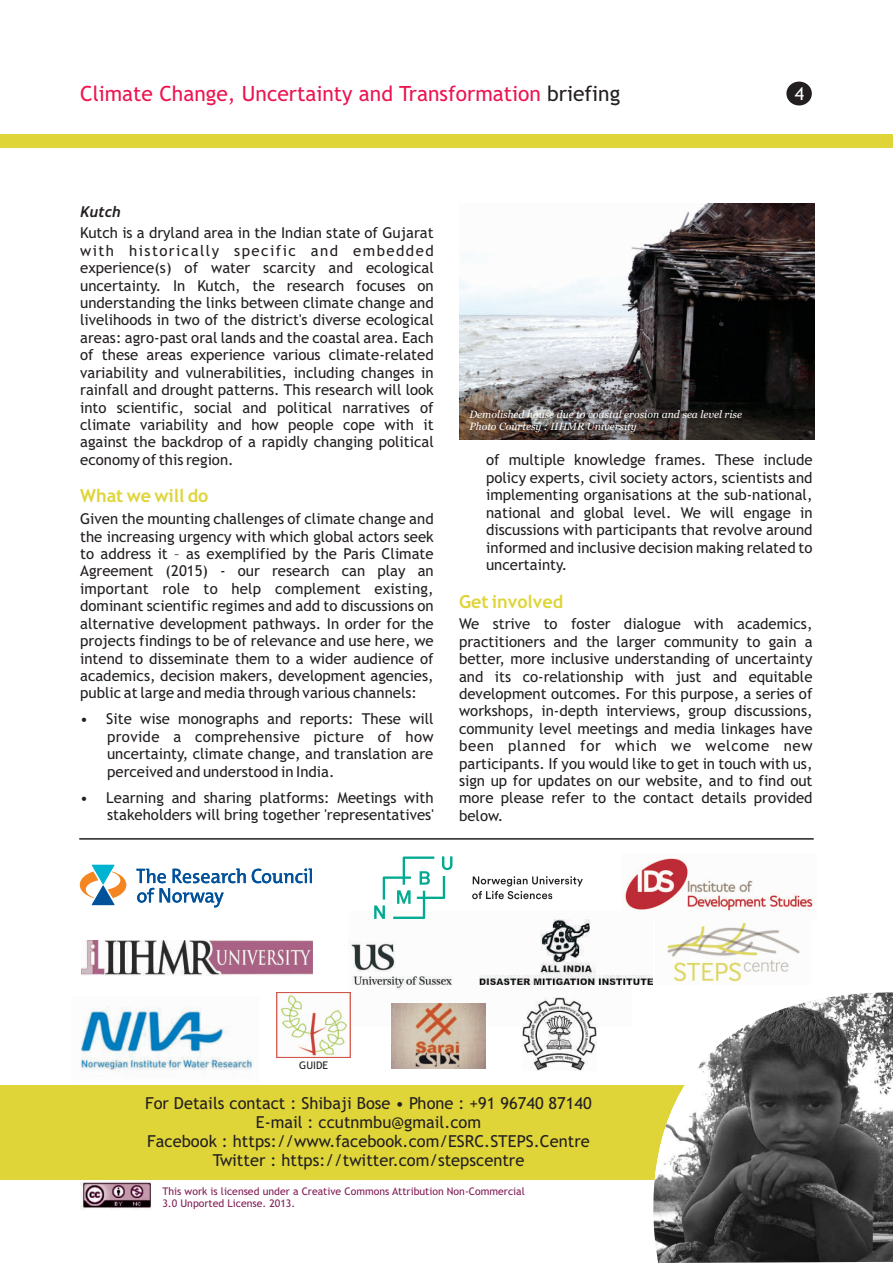
<style>
.page{position:relative;width:893px;height:1263px;background:#fff}
.page>*{position:absolute;margin:0;border:0;box-sizing:border-box;transform-origin:0 0}
.t1{font:21px "Trebuchet MS";color:#ed1450}
.t2{font:700 18px "Trebuchet MS";color:#dfd539}
.t3{font:18px "Trebuchet MS";color:#fff}
.t4{font:16.5px/19.2px "Trebuchet MS";color:#231f20;text-align:center}
.t5{font:15px/17.4px "Trebuchet MS";color:#231f20;text-align:justify}
.t6{font:italic 700 15px "Trebuchet MS";color:#231f20}
.t7{font:10.5px/12.1px "Trebuchet MS";color:#811b54}
.t8{font:italic 10.5px/12px "Georgia";color:#fff}
.t9{font:10.5px "Trebuchet MS";color:#231f20}
.s1{color:#231f20}
</style>
<div class="page">
<img style="left:80px;top:1006px;width:173px;height:66px">
<img style="left:667px;top:922px;width:133px;height:60px">
<img style="left:623px;top:858px;width:190px;height:53px">
<img style="left:81px;top:1182px;width:70px;height:27px">
<img style="left:351px;top:941px;width:280px;height:85px">
<div style="left:0;top:135px;width:893px;height:13px;background:#dfd539"></div>
<div style="left:786px;top:82px;width:26px;height:23px;background:#231f20;border-radius:50%"></div>
<img style="left:479px;top:919px;width:173px;height:65px">
<img style="left:523px;top:998px;width:74px;height:72px">
<img style="left:277px;top:992px;width:74px;height:65px">
<svg style="left:252px;top:868px;width:60px;height:15px"></svg>
<svg style="left:136px;top:868px;width:110px;height:39px"></svg>
<svg style="left:80px;top:865px;width:46px;height:40px"></svg>
<svg style="left:374px;top:856px;width:78px;height:63px"></svg>
<svg style="left:472px;top:876px;width:111px;height:23px"></svg>
<img style="left:81px;top:941px;width:232px;height:34px">
<div style="left:0;top:1085px;width:893px;height:95px;background:#dfd539"></div>
<hr style="left:79px;top:838px;width:735px;height:2px;background:#231f20">
<img style="left:598px;top:992px;width:295px;height:271px">
<img style="left:459px;top:204px;width:356px;height:235px">
<img style="left:391px;top:1003px;width:94px;height:66px">
<h1 class="t1" style="left:80px;top:85px;width:542px">Climate Change, Uncertainty and Transformation <span class="s1">briefing</span></h1>
<p class="t3" style="left:795px;top:87px;width:11px">4</p>
<p class="t6" style="left:80px;top:206px;width:42px">Kutch</p>
<p class="t5" style="left:80px;top:226px;width:355px">Kutch is a dryland area in the Indian state of Gujarat with historically specific and embedded experience(s) of water scarcity and ecological uncertainty. In Kutch, the research focuses on understanding the links between climate change and livelihoods in two of the district's diverse ecological areas: agro-past oral lands and the coastal area. Each of these areas experience various climate-related variability and vulnerabilities, including changes in rainfall and drought patterns. This research will look into scientific, social and political narratives of climate variability and how people cope with it against the backdrop of a rapidly changing political economy of this region.</p>
<p class="t2" style="left:80px;top:489px;width:130px">What we will do</p>
<p class="t5" style="left:80px;top:511px;width:355px">Given the mounting challenges of climate change and the increasing urgency with which global actors seek to address it – as exemplified by the Paris Climate Agreement (2015) - our research can play an important role to help complement existing, dominant scientific regimes and add to discussions on alternative development pathways. In order for the projects findings to be of relevance and use here, we intend to disseminate them to a wider audience of academics, decision makers, development agencies, public at large and media through various channels:</p>
<p class="t5" style="left:107px;top:712px;width:328px;text-indent:-27px">• Site wise monographs and reports: These will provide a comprehensive picture of how uncertainty, climate change, and translation are perceived and understood in India.</p>
<p class="t5" style="left:80px;top:790px;width:355px;text-align:right">• Learning and sharing platforms: Meetings with stakeholders will bring together 'representatives'</p>
<p class="t8" style="left:469px;top:409px;width:274px">Demolished house due to coastal erosion and sea level rise<br>Photo Courtesy : IIHMR University</p>
<p class="t5" style="left:486px;top:453px;width:328px">of multiple knowledge frames. These include policy experts, civil society actors, scientists and implementing organisations at the sub-national, national and global level. We will engage in discussions with participants that revolve around informed and inclusive decision making related to uncertainty.</p>
<p class="t2" style="left:459px;top:594px;width:106px">Get involved</p>
<p class="t5" style="left:459px;top:617px;width:355px">We strive to foster dialogue with academics, practitioners and the larger community to gain a better, more inclusive understanding of uncertainty and its co-relationship with just and equitable development outcomes. For this purpose, a series of workshops, in-depth interviews, group discussions, community level meetings and media linkages have been planned for which we welcome new participants. If you would like to get in touch with us, sign up for updates on our website, and to find out more please refer to the contact details provided below.</p>
<p class="t9" style="left:299px;top:1062px;width:30px">GUIDE</p>
<p class="t4" style="left:145px;top:1094px;width:448px">For Details contact : Shibaji Bose • Phone : +91 96740 87140<br>E-mail : ccutnmbu@gmail.com<br>Facebook : https://www.facebook.com/ESRC.STEPS.Centre Twitter : https://twitter.com/stepscentre</p>
<p class="t7" style="left:162px;top:1185px;width:364px">This work is licensed under a Creative Commons Attribution Non-Commercial<br>3.0 Unported License. 2013.</p>
</div>
